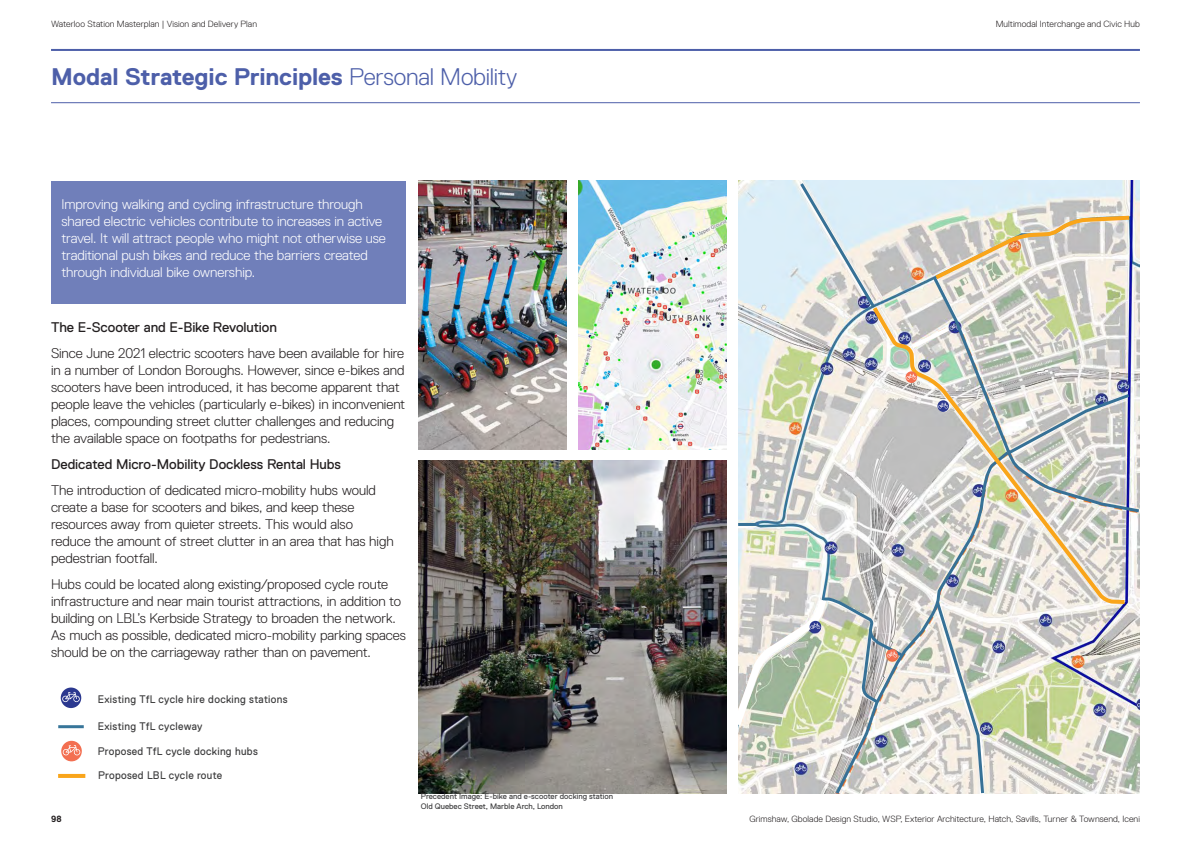
<style>
.page{position:relative;width:1191px;height:842px;background:#fff}
.page>*{position:absolute;margin:0;border:0;box-sizing:border-box;transform-origin:0 0}
.t1{font:700 24px "Replica Std";letter-spacing:-.01em;color:#4d5fa9}
.Body_Text_Rep_Lt_14_17{font:300 14px/17px "Replica Std";letter-spacing:-.005em;color:#231f20}
.Body_Text_Rep_Lt_14_17-2{font:300 14px/17px "Replica Std";letter-spacing:-.01em;color:#fff}
.t2{font:14px "Replica Std";letter-spacing:-.005em;color:#231f20}
.t3{font:11px/23.8px "Replica Std";letter-spacing:.03em;color:#3e3e3f;scale:.95 1}
.t4{font:300 9px "Replica Std";letter-spacing:.005em;color:#231f20}
.t5{font:700 9px "Replica Std";color:#231f20}
.t6{font:8px/10px "Replica Std";color:#3e3e3f}
.s1{font-weight:300}
</style>
<div class="page">
<div style="left:51px;top:181px;width:355px;height:122px;background:#707fba"></div>
<hr style="left:51px;top:49px;width:1089px;height:2px;background:#4d5fa9">
<hr style="left:51px;top:102px;width:1089px;height:1px;background:#4d5fa9">
<img style="left:738px;top:181px;width:402px;height:612px">
<img style="left:418px;top:460px;width:308px;height:333px">
<img style="left:418px;top:181px;width:148px;height:269px">
<img style="left:578px;top:181px;width:148px;height:269px">
<div style="left:61px;top:687px;width:20px;height:21px;background:#2b388f;border-radius:50%"></div>
<svg style="left:62px;top:692px;width:18px;height:10px"></svg>
<hr style="left:58px;top:725px;width:26px;height:3px;background:#377599">
<svg style="left:797px;top:180px;width:80px;height:130px;background:#d7e3e8"></svg>
<svg style="left:833px;top:448px;width:178px;height:346px;background:#d3d4cd"></svg>
<svg style="left:933px;top:606px;width:52px;height:188px;background:#d6d8d2"></svg>
<hr style="left:738px;top:523px;width:18px;height:3px;background:#377196">
<svg style="left:869px;top:303px;width:259px;height:303px;background:#cecdc8"></svg>
<svg style="left:906px;top:214px;width:234px;height:300px;background:#cecec6"></svg>
<svg style="left:738px;top:591px;width:167px;height:142px;background:#c8cebd"></svg>
<div style="left:61px;top:741px;width:21px;height:20px;background:#f36f51;border-radius:50%"></div>
<svg style="left:63px;top:745px;width:17px;height:10px"></svg>
<hr style="left:58px;top:774px;width:27px;height:4px;background:#f9a51b">
<p class="t4" style="left:51px;top:19px;width:207px">Waterloo Station Masterplan | Vision and Delivery Plan</p>
<h2 class="t1" style="left:51px;top:63px;width:468px">Modal Strategic Principles <span class="s1">Personal Mobility</span></h2>
<p class="Body_Text_Rep_Lt_14_17-2" style="left:61px;top:196px;width:326px">Improving walking and cycling infrastructure through shared electric vehicles contribute to increases in active travel. It will attract people who might not otherwise use traditional push bikes and reduce the barriers created through individual bike ownership.</p>
<h3 class="t2" style="left:51px;top:319px;width:227px">The E-Scooter and E-Bike Revolution</h3>
<p class="Body_Text_Rep_Lt_14_17" style="left:51px;top:344px;width:356px">Since June 2021 electric scooters have been available for hire in a number of London Boroughs. However, since e-bikes and scooters have been introduced, it has become apparent that people leave the vehicles (particularly e-bikes) in inconvenient places, compounding street clutter challenges and reducing the available space on footpaths for pedestrians.</p>
<h3 class="t2" style="left:51px;top:456px;width:291px">Dedicated Micro-Mobility Dockless Rental Hubs</h3>
<p class="Body_Text_Rep_Lt_14_17" style="left:51px;top:481px;width:344px">The introduction of dedicated micro-mobility hubs would create a base for scooters and bikes, and keep these resources away from quieter streets. This would also reduce the amount of street clutter in an area that has high pedestrian footfall.</p>
<p class="Body_Text_Rep_Lt_14_17" style="left:51px;top:575px;width:356px">Hubs could be located along existing/proposed cycle route infrastructure and near main tourist attractions, in addition to building on LBL’s Kerbside Strategy to broaden the network.<br>As much as possible, dedicated micro-mobility parking spaces should be on the carriageway rather than on pavement.</p>
<p class="t5" style="left:51px;top:814px;width:12px">98</p>
<p class="t3" style="left:98px;top:687px;width:201px">Existing TfL cycle hire docking stations</p>
<p class="t3" style="left:98px;top:714px;width:112px">Existing TfL cycleway</p>
<p class="t3" style="left:98px;top:739px;width:170px">Proposed TfL cycle docking hubs<br>Proposed LBL cycle route</p>
<p class="t6" style="left:421px;top:791px;width:194px">Precedent Image: E-bike and e-scooter docking station<br>Old Quebec Street, Marble Arch, London</p>
<p class="t4" style="left:995px;top:19px;width:146px">Multimodal Interchange and Civic Hub</p>
<p class="t4" style="left:749px;top:814px;width:392px">Grimshaw, Gbolade Design Studio, WSP, Exterior Architecture, Hatch, Savills, Turner &amp; Townsend, Iceni</p>
</div>
